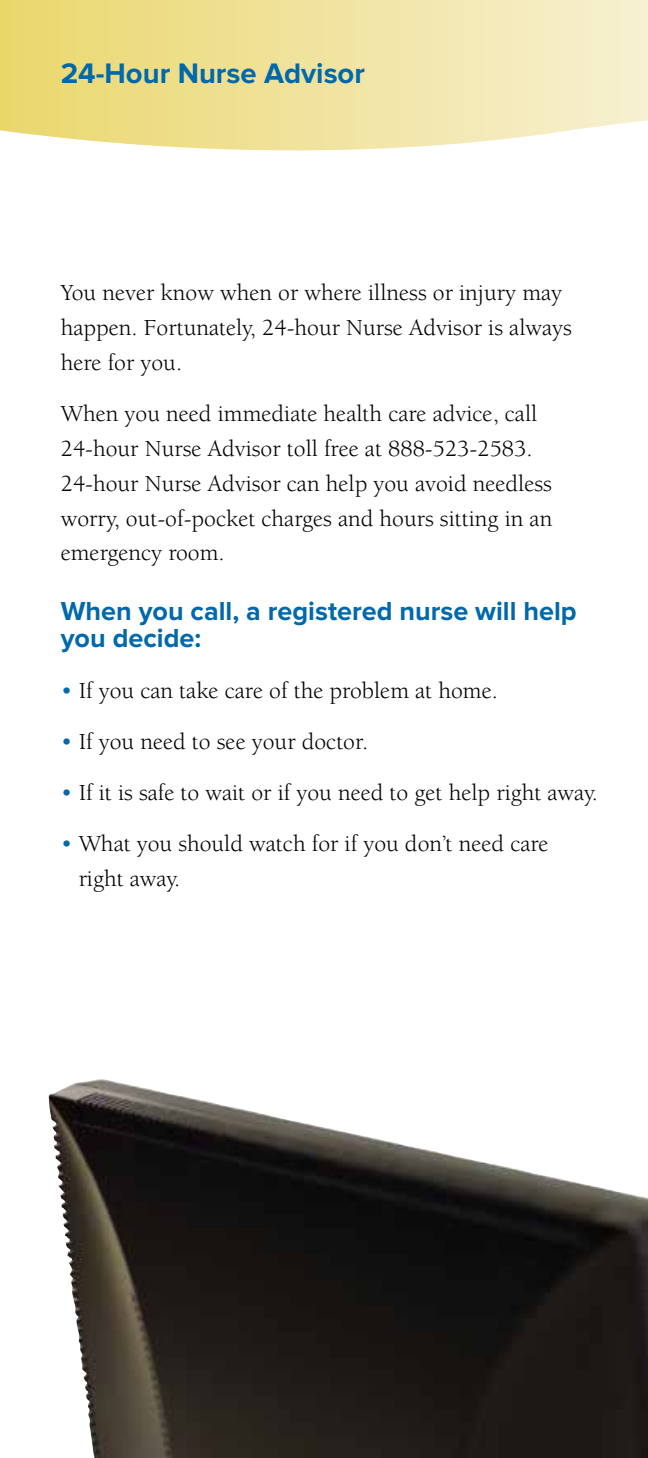
<style>
.page{position:relative;width:648px;height:1458px;background:#fff}
.page>*{position:absolute;margin:0;border:0;box-sizing:border-box;transform-origin:0 0}
.t1{font:700 29.25px "Proxima Nova";color:#0068ac}
.t2{font:700 27px/27px "Proxima Nova";color:#0068ac}
.t3{font:23.62px/34.9px "Berkeley Std";color:#000}
.s1{color:#0068ac}
</style>
<div class="page">
<img style="left:48px;top:1079px;width:600px;height:379px">
<svg style="left:0;top:0;width:648px;height:151px"></svg>
<p class="t1" style="left:61px;top:56px;width:306px">24-Hour Nurse Advisor</p>
<p class="t3" style="left:61px;top:276px;width:513px">You never know when or where illness or injury may happen. Fortunately, 24-hour Nurse Advisor is always here for you.</p>
<p class="t3" style="left:61px;top:397px;width:493px">When you need immediate health care advice, call 24-hour Nurse Advisor toll free at 888-523-2583.<br>24-hour Nurse Advisor can help you avoid needless worry, out-of-pocket charges and hours sitting in an emergency room.</p>
<p class="t2" style="left:61px;top:598px;width:517px">When you call, a registered nurse will help you decide:</p>
<p class="t3" style="left:61px;top:674px;width:439px"><span class="s1">•</span> If you can take care of the problem at home.</p>
<p class="t3" style="left:61px;top:725px;width:309px"><span class="s1">•</span> If you need to see your doctor.</p>
<p class="t3" style="left:61px;top:776px;width:539px"><span class="s1">•</span> If it is safe to wait or if you need to get help right away.</p>
<p class="t3" style="left:79px;top:827px;width:471px;text-indent:-18px"><span class="s1">•</span> What you should watch for if you don’t need care right away.</p>
</div>
